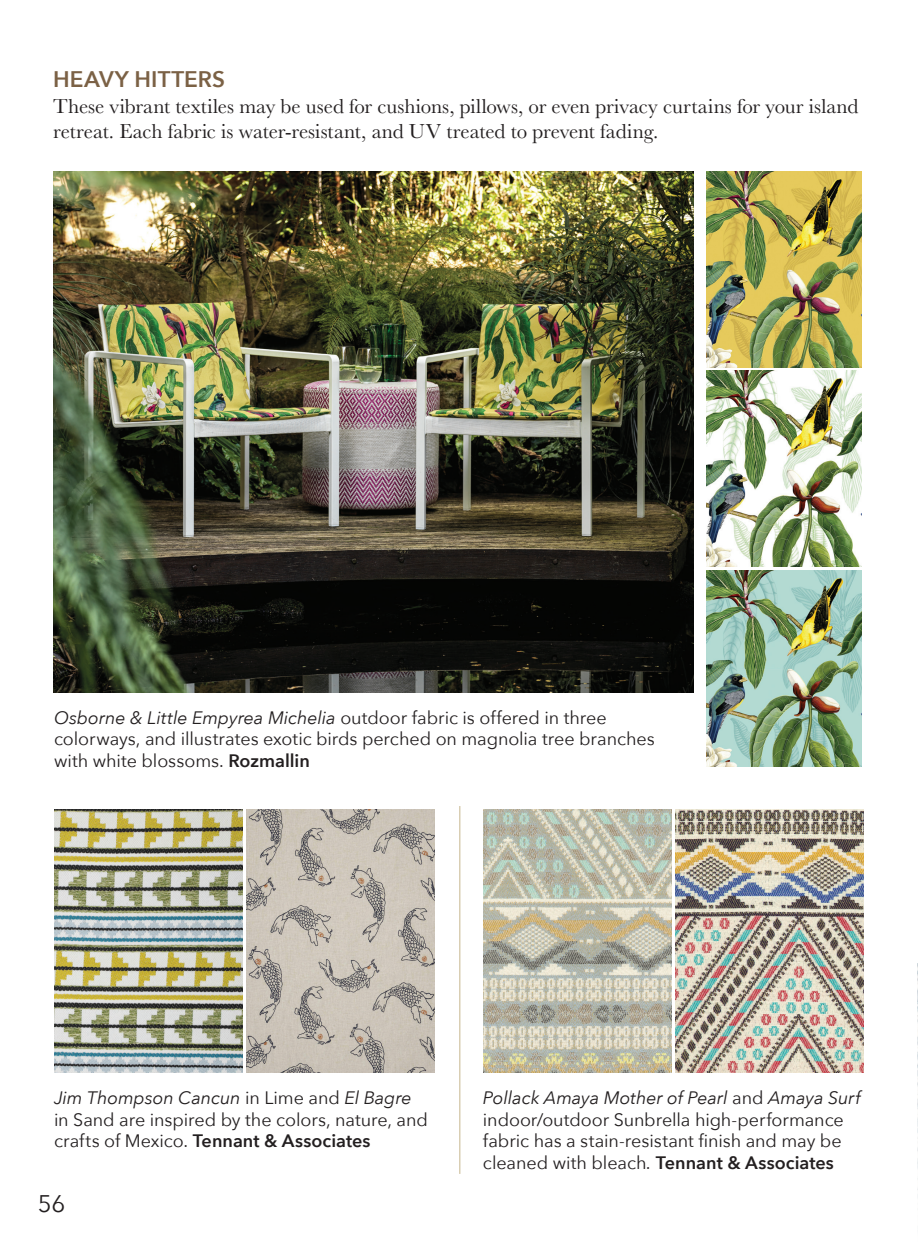
<style>
.page{position:relative;width:918px;height:1242px;background:#fff}
.page>*{position:absolute;margin:0;border:0;box-sizing:border-box;transform-origin:0 0}
.t1{font:24px "Avenir Next";color:#231f20}
.t2{font:600 22.5px "Avenir Next";letter-spacing:.005em;color:#7b6145}
.t3{font:21px/25.2px "Baskerville";color:#231f20}
.t4{font:18px/21.6px "Avenir Next";letter-spacing:-.005em;color:#231f20}
.s1{font-style:italic}
.s2{font-weight:600}
</style>
<div class="page">
<img style="left:53px;top:172px;width:640px;height:520px">
<img style="left:707px;top:172px;width:155px;height:196px">
<img style="left:707px;top:371px;width:155px;height:196px">
<img style="left:707px;top:571px;width:155px;height:196px">
<img style="left:54px;top:810px;width:189px;height:262px">
<img style="left:483px;top:810px;width:189px;height:262px">
<img style="left:246px;top:810px;width:189px;height:262px">
<img style="left:675px;top:810px;width:189px;height:262px">
<hr style="left:459px;top:806px;width:1px;height:368px;background:#d9ceb3">
<img style="left:917px;top:963px;width:1px;height:235px">
<p class="t2" style="left:53px;top:60px;width:173px">HEAVY HITTERS</p>
<p class="t3" style="left:53px;top:93px;width:807px">These vibrant textiles may be used for cushions, pillows, or even privacy curtains for your island retreat. Each fabric is water-resistant, and UV treated to prevent fading.</p>
<p class="t4" style="left:54px;top:706px;width:602px"><span class="s1">Osborne &amp; Little Empyrea Michelia</span> outdoor fabric is offered in three colorways, and illustrates exotic birds perched on magnolia tree branches with white blossoms. <span class="s2">Rozmallin</span></p>
<p class="t4" style="left:54px;top:1086px;width:375px"><span class="s1">Jim Thompson Cancun</span> in Lime and <span class="s1">El Bagre </span>in Sand are inspired by the colors, nature, and crafts of Mexico. <span class="s2">Tennant &amp; Associates</span></p>
<p class="t4" style="left:483px;top:1086px;width:379px"><span class="s1">Pollack Amaya Mother of Pearl</span> and <span class="s1">Amaya Surf </span>indoor/outdoor Sunbrella high-performance fabric has a stain-resistant finish and may be cleaned with bleach<span class="s1">.</span> <span class="s2">Tennant &amp; Associates</span></p>
<h1 class="t1" style="left:38px;top:1183px;width:29px">56</h1>
</div>
